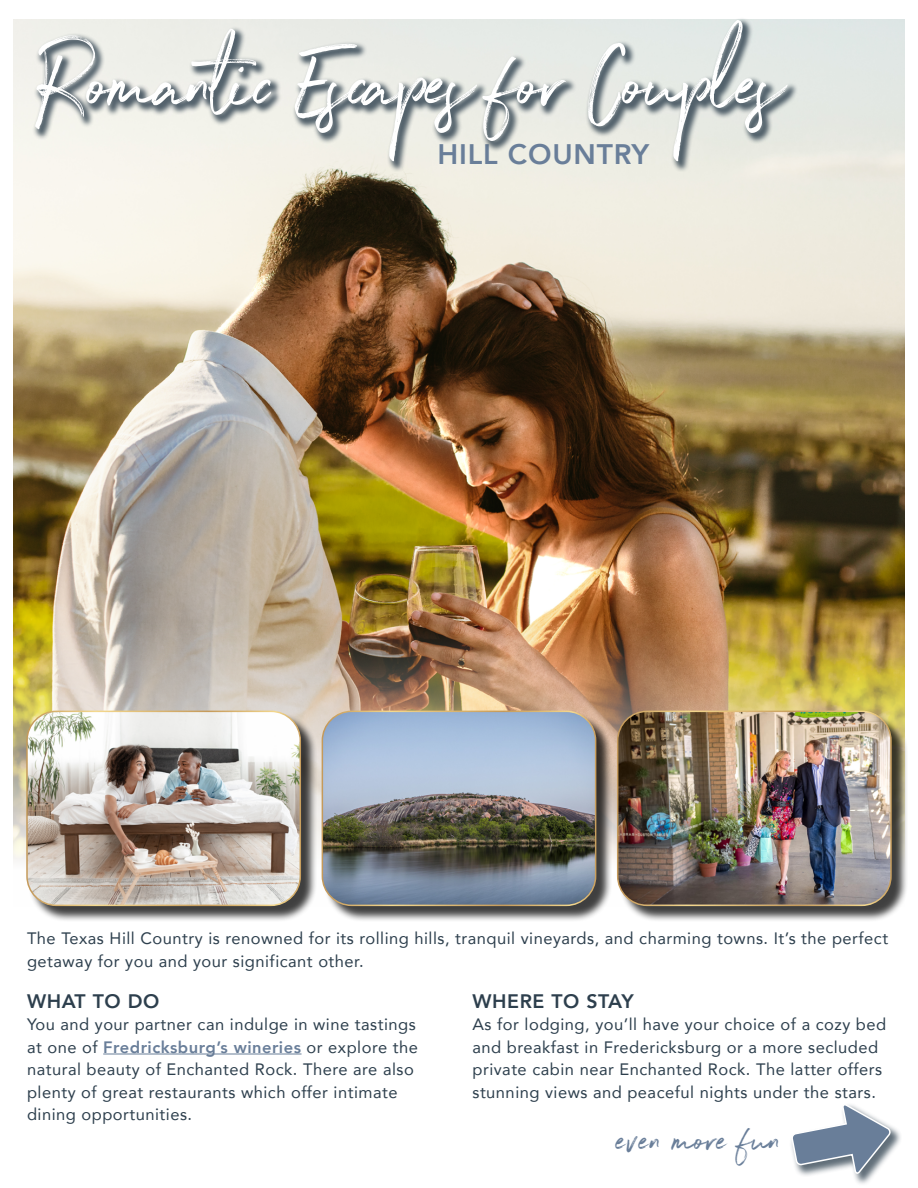
<style>
.page{position:relative;width:918px;height:1188px;background:#fff}
.page>*{position:absolute;margin:0;border:0;box-sizing:border-box;transform-origin:0 0}
.t1{font:100.65px "Northwell";letter-spacing:-.03em;color:#fff}
.t2{font:45px "Northwell";color:#697e99}
.t3{font:800 28.2px "Avenir";letter-spacing:.03em;color:#697e99}
.t4{font:800 19.5px "Avenir";letter-spacing:.03em;color:#2d3f4d}
.t5{font:16.5px/22.5px "Avenir";letter-spacing:.03em;color:#2d3f4d}
.s1{font-weight:800;color:#697e99}
</style>
<div class="page">
<img style="left:14px;top:19px;width:890px;height:865px">
<div style="left:32px;top:17px;width:766px;height:155px;background:#2d3f4d;opacity:.8"></div>
<hr style="left:103px;top:1054px;width:199px;height:1px;background:#697e99">
<div style="left:28px;top:713px;width:289px;height:209px;background:#000;opacity:.75"></div>
<img style="left:27px;top:711px;width:273px;height:194px">
<div style="left:26px;top:711px;width:275px;height:195px;border:2px solid #fff;border-radius:29px"></div>
<div style="left:324px;top:713px;width:288px;height:209px;background:#000;opacity:.75"></div>
<img style="left:322px;top:711px;width:274px;height:194px">
<div style="left:322px;top:711px;width:274px;height:195px;border:2px solid #fff;border-radius:29px"></div>
<div style="left:619px;top:713px;width:289px;height:209px;background:#000;opacity:.75"></div>
<img style="left:618px;top:711px;width:273px;height:194px">
<div style="left:617px;top:711px;width:275px;height:195px;border:2px solid #fff;border-radius:29px"></div>
<div style="left:789px;top:1102px;width:113px;height:83px;background:#2d3f4d;opacity:.75"></div>
<svg style="left:790px;top:1103px;width:102px;height:73px"></svg>
<h1 class="t1" style="left:40px;top:10px;width:746px">Romantic Escapes for Couples</h1>
<h3 class="t3" style="left:437px;top:133px;width:213px">HILL COUNTRY</h3>
<p class="t5" style="left:27px;top:927px;width:863px">The Texas Hill Country is renowned for its rolling hills, tranquil vineyards, and charming towns. It’s the perfect getaway for you and your significant other.</p>
<p class="t4" style="left:27px;top:986px;width:134px">WHAT TO DO</p>
<p class="t5" style="left:27px;top:1013px;width:392px">You and your partner can indulge in wine tastings at one of <span class="s1">Fredricksburg’s wineries</span> or explore the natural beauty of Enchanted Rock. There are also plenty of great restaurants which offer intimate dining opportunities.</p>
<p class="t4" style="left:472px;top:986px;width:163px">WHERE TO STAY</p>
<p class="t5" style="left:472px;top:1013px;width:415px">As for lodging, you’ll have your choice of a cozy bed and breakfast in Fredericksburg or a more secluded private cabin near Enchanted Rock. The latter offers stunning views and peaceful nights under the stars.</p>
<h2 class="t2" style="left:617px;top:1107px;width:166px">even more fun</h2>
</div>
